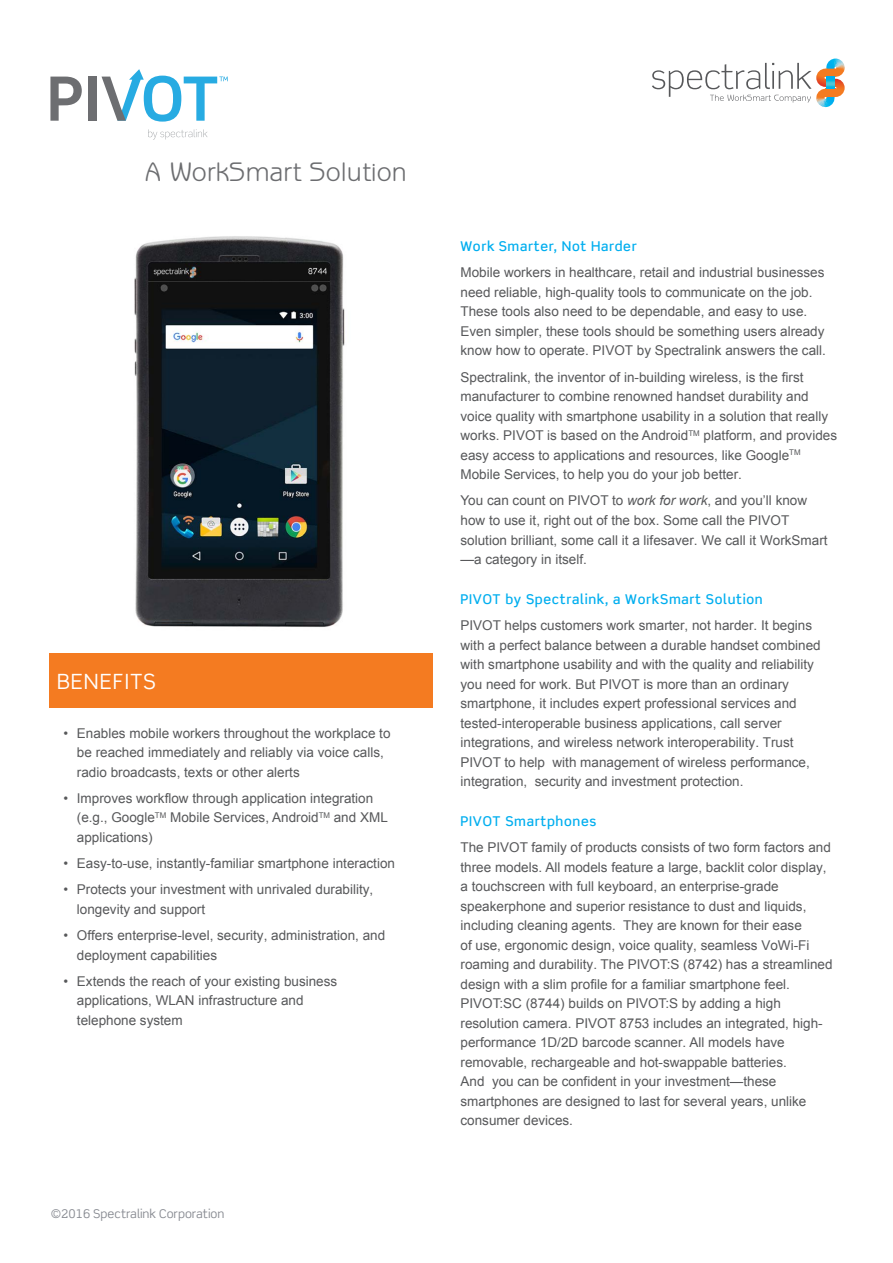
<style>
.page{position:relative;width:893px;height:1263px;background:#fff}
.page>*{position:absolute;margin:0;border:0;box-sizing:border-box;transform-origin:0 0}
.t1{font:27px "Benguiat Gothic Std";color:#6c6d70}
.t2{font:21px "Scene Std";letter-spacing:.05em;color:#fff}
.t3{font:13.5px/19.5px "Arial";color:#57585a}
.t4{font:13.5px/19.5px "Arial";color:#57585a}
.t5{font:12px "Scene Std";color:#878a91}
.s1{font-style:inherit}
.s2{font-family:"Scene Std";font-weight:500;color:#00aeef}
.s3{font-style:italic}
.s4{font-size:13.8px}
</style>
<div class="page">
<svg style="left:652px;top:59px;width:193px;height:49px"></svg>
<div style="left:50px;top:653px;width:383px;height:54px;background:#f47b21"></div>
<svg style="left:50px;top:77px;width:32px;height:44px"></svg>
<div style="left:88px;top:77px;width:9px;height:44px;background:#6d6e71"></div>
<svg style="left:148px;top:129px;width:60px;height:10px"></svg>
<svg style="left:102px;top:69px;width:126px;height:53px"></svg>
<img style="left:134px;top:236px;width:211px;height:391px">
<p class="t1" style="left:145px;top:157px;width:263px">A WorkSmart Solution</p>
<p class="t2" style="left:57px;top:668px;width:101px">BENEFITS</p>
<p class="t3" style="left:77px;top:723px;width:315px;text-indent:-13px">• Enables mobile workers throughout the workplace to be reached immediately and reliably via <span class="s1">voice calls, radio broadcasts</span>, texts or other alerts</p>
<p class="t3" style="left:77px;top:788px;width:312px;text-indent:-14px">• Improves workflow through application integration (e.g., Google<sup>TM</sup> Mobile Services, Android<sup>TM</sup> <span class="s1">a</span>nd XML applications)</p>
<p class="t3" style="left:63px;top:854px;width:333px">• Easy-to-use, instantly-familiar smartphone interaction</p>
<p class="t3" style="left:77px;top:880px;width:298px;text-indent:-14px">• Protects your investment with unrivaled durability, longevity and support</p>
<p class="t4" style="left:77px;top:926px;width:310px;text-indent:-14px"><span class="s1">•</span> Offers enterprise-level, security, administration, and deployment capabilities</p>
<p class="t3" style="left:77px;top:971px;width:262px;text-indent:-14px">• Extends the reach of your existing business applications, WLAN infrastructure and telephone system</p>
<p class="t5" style="left:51px;top:1206px;width:175px">©2016 Spectralink Corporation</p>
<p class="t3" style="left:460px;top:233px;width:365px;line-height:26.2px"><span class="s2">Work Smarter, Not Harder<br></span>Mobile workers in healthcare, retail and industrial businesses</p>
<p class="t3" style="left:460px;top:282px;width:367px">need reliable, high-quality tools to communicate on the job.<br>These tools also need to be dependable, and easy to use.<br>Even simpler, these tools should be something users already know how to operate. PIVOT by Spectralink answers the call.</p>
<p class="t3" style="left:460px;top:367px;width:378px">Spectralink, the inventor of in-building wireless, is the first manufacturer to combine renowned handset durability and voice quality with smartphone usability in a solution that really works. PIVOT is based on the Android<sup>TM</sup> platform, and provides easy access to applications and resources, like Google<sup>TM </sup>Mobile Services, to help you do your job better.</p>
<p class="t3" style="left:461px;top:491px;width:369px">You can count on PIVOT to <span class="s3">work for work</span>, and you’ll know how to use it, right out of the box. Some call the PIVOT solution brilliant, some call it a lifesaver<span class="s4">.</span> We call it WorkSmart <span class="s4">—</span>a category in itself.</p>
<p class="t3" style="left:461px;top:586px;width:353px;line-height:26.2px"><span class="s2">PIVOT by Spectralink, a WorkSmart Solution<br></span>PIVOT helps customers work smarter, not harder. <span class="s1">It begins</span></p>
<p class="t3" style="left:460px;top:636px;width:362px"><span class="s1">with a perfect balance between a durable handset combined with smartphone usability and with the quality and reliability you need for work.</span> But PIVOT is more than <span class="s1">an ordinary smartphone</span>, it includes expert professional services and tested-interoperable business applications, call server integrations, and wireless network interoperability. Trust PIVOT to help with management of wireless performance, integration, security and investment protection.</p>
<p class="t3" style="left:460px;top:808px;width:372px;line-height:26.2px"><span class="s2">PIVOT Smartphones<br></span>The PIVOT family of products consists of two form factors and</p>
<p class="t3" style="left:460px;top:857px;width:373px"><span class="s1">three</span> models. All models feature a large, backlit color display, a touchscreen with full keyboard, an enterprise-grade speakerphone and superior resistance to dust and liquids, including cleaning agents. They are known for their ease<br>of use, ergonomic design, voice quality, seamless VoWi-Fi roaming and durability. The PIVOT:S (8742) has a streamlined design with a slim profile for a familiar smartphone feel.<br>PIVOT:SC (8744) builds on PIVOT:S by adding a high resolution camera. PIVOT 8753 includes an integrated, high&shy;performance 1D/2D barcode scanner. All models have removable, rechargeable and hot-swappable batteries.<br>And you can be confident in your investment—these <span class="s1">smartphones</span> are designed to last for several years, unlike consumer devices.</p>
</div>
